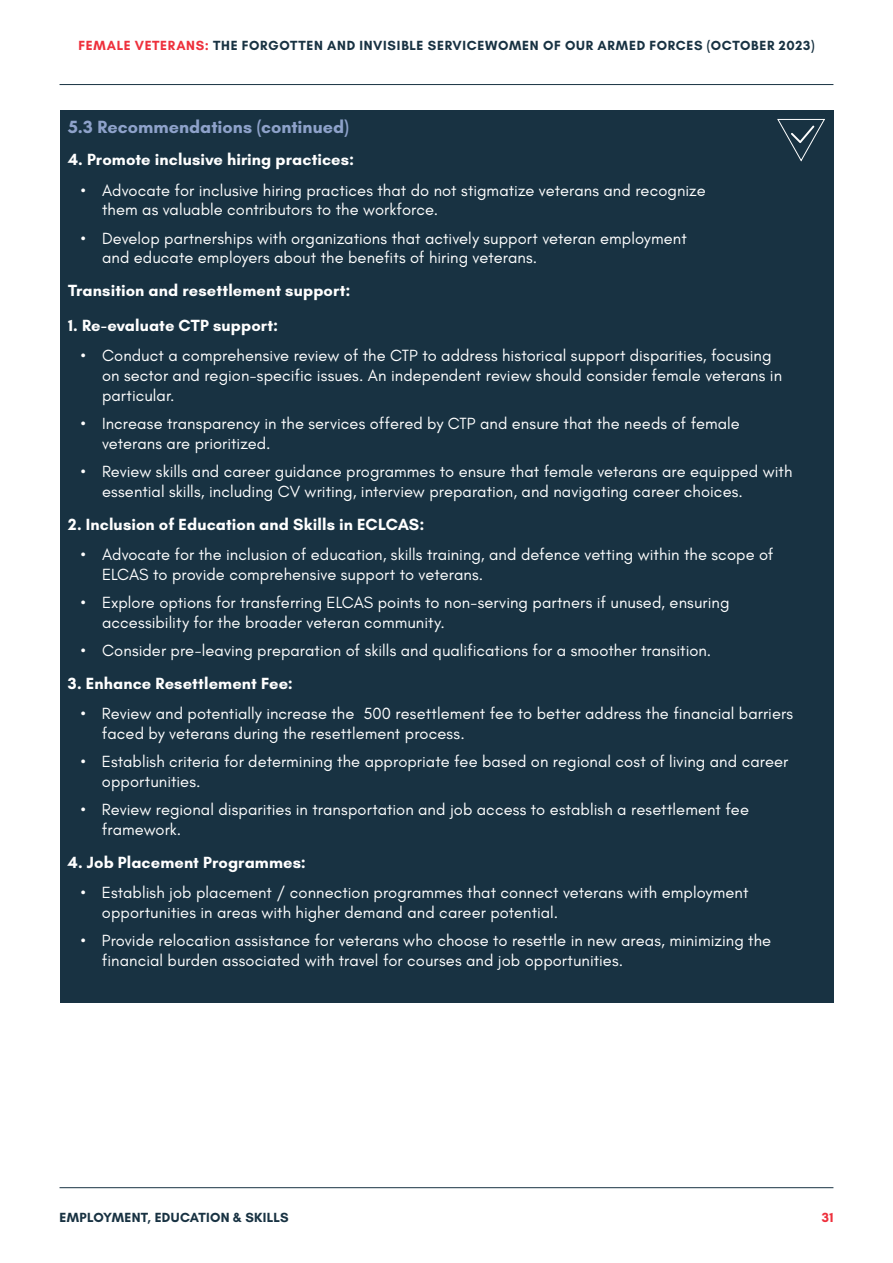
<style>
.page{position:relative;width:893px;height:1263px;background:#fff}
.page>*{position:absolute;margin:0;border:0;box-sizing:border-box;transform-origin:0 0}
.t1{font:700 18px "Glacial Indifference";color:#8ea2ca}
.t2{font:16.5px/19.8px "Glacial Indifference";letter-spacing:.005em;color:#fff}
.t3{font:700 16.5px "Glacial Indifference";letter-spacing:.005em;color:#fff}
.t4{font:700 13.5px "Glacial Indifference";letter-spacing:.045em;color:#183242}
.t5{font:700 13.5px "Glacial Indifference";letter-spacing:.02em;color:#183242}
.t6{font:700 13.5px "Glacial Indifference";color:#ee303c}
.s1{color:#ee303c}
</style>
<div class="page">
<hr style="left:60px;top:84px;width:773px;height:1px;background:#183242">
<hr style="left:60px;top:1187px;width:773px;height:1px;background:#183242">
<div style="left:60px;top:111px;width:773px;height:892px;background:#183242"></div>
<svg style="left:777px;top:118px;width:48px;height:44px"></svg>
<p class="t4" style="left:78px;top:37px;width:738px"><span class="s1">FEMALE VETERANS:</span> THE FORGOTTEN AND INVISIBLE SERVICEWOMEN OF OUR ARMED FORCES (OCTOBER 2023)</p>
<p class="t1" style="left:68px;top:115px;width:283px">5.3 Recommendations (continued)</p>
<p class="t3" style="left:68px;top:149px;width:288px">4. Promote inclusive hiring practices:</p>
<p class="t2" style="left:102px;top:180px;width:605px;text-indent:-21px">• Advocate for inclusive hiring practices that do not stigmatize veterans and recognize them as valuable contributors to the workforce.</p>
<p class="t2" style="left:102px;top:228px;width:586px;text-indent:-21px">• Develop partnerships with organizations that actively support veteran employment and educate employers about the benefits of hiring veterans.</p>
<p class="t3" style="left:68px;top:280px;width:284px">Transition and resettlement support:</p>
<p class="t3" style="left:68px;top:315px;width:212px">1. Re-evaluate CTP support:</p>
<p class="t2" style="left:102px;top:346px;width:681px;text-indent:-21px">• Conduct a comprehensive review of the CTP to address historical support disparities, focusing on sector and region-specific issues. An independent review should consider female veterans in particular.</p>
<p class="t2" style="left:102px;top:414px;width:639px;text-indent:-21px">• Increase transparency in the services offered by CTP and ensure that the needs of female veterans are prioritized.</p>
<p class="t2" style="left:102px;top:462px;width:692px;text-indent:-21px">• Review skills and career guidance programmes to ensure that female veterans are equipped with essential skills, including CV writing, interview preparation, and navigating career choices.</p>
<p class="t3" style="left:68px;top:514px;width:358px">2. Inclusion of Education and Skills in ECLCAS:</p>
<p class="t2" style="left:102px;top:545px;width:673px;text-indent:-21px">• Advocate for the inclusion of education, skills training, and defence vetting within the scope of<br>ELCAS to provide comprehensive support to veterans.</p>
<p class="t2" style="left:102px;top:593px;width:629px;text-indent:-21px">• Explore options for transferring ELCAS points to non-serving partners if unused, ensuring accessibility for the broader veteran community.</p>
<p class="t2" style="left:81px;top:641px;width:632px">• Consider pre-leaving preparation of skills and qualifications for a smoother transition.</p>
<p class="t3" style="left:68px;top:673px;width:226px">3. Enhance Resettlement Fee:</p>
<p class="t2" style="left:102px;top:704px;width:693px;text-indent:-21px">• Review and potentially increase the 500 resettlement fee to better address the financial barriers faced by veterans during the resettlement process.</p>
<p class="t2" style="left:102px;top:752px;width:688px;text-indent:-21px">• Establish criteria for determining the appropriate fee based on regional cost of living and career opportunities.</p>
<p class="t2" style="left:102px;top:800px;width:648px;text-indent:-21px">• Review regional disparities in transportation and job access to establish a resettlement fee framework.</p>
<p class="t3" style="left:68px;top:852px;width:240px">4. Job Placement Programmes:</p>
<p class="t2" style="left:102px;top:883px;width:648px;text-indent:-21px">• Establish job placement / connection programmes that connect veterans with employment opportunities in areas with higher demand and career potential.</p>
<p class="t2" style="left:102px;top:931px;width:671px;text-indent:-21px">• Provide relocation assistance for veterans who choose to resettle in new areas, minimizing the financial burden associated with travel for courses and job opportunities.</p>
<p class="t5" style="left:60px;top:1209px;width:231px">EMPLOYMENT, EDUCATION &amp; SKILLS</p>
<p class="t6" style="left:822px;top:1209px;width:13px">31</p>
</div>
